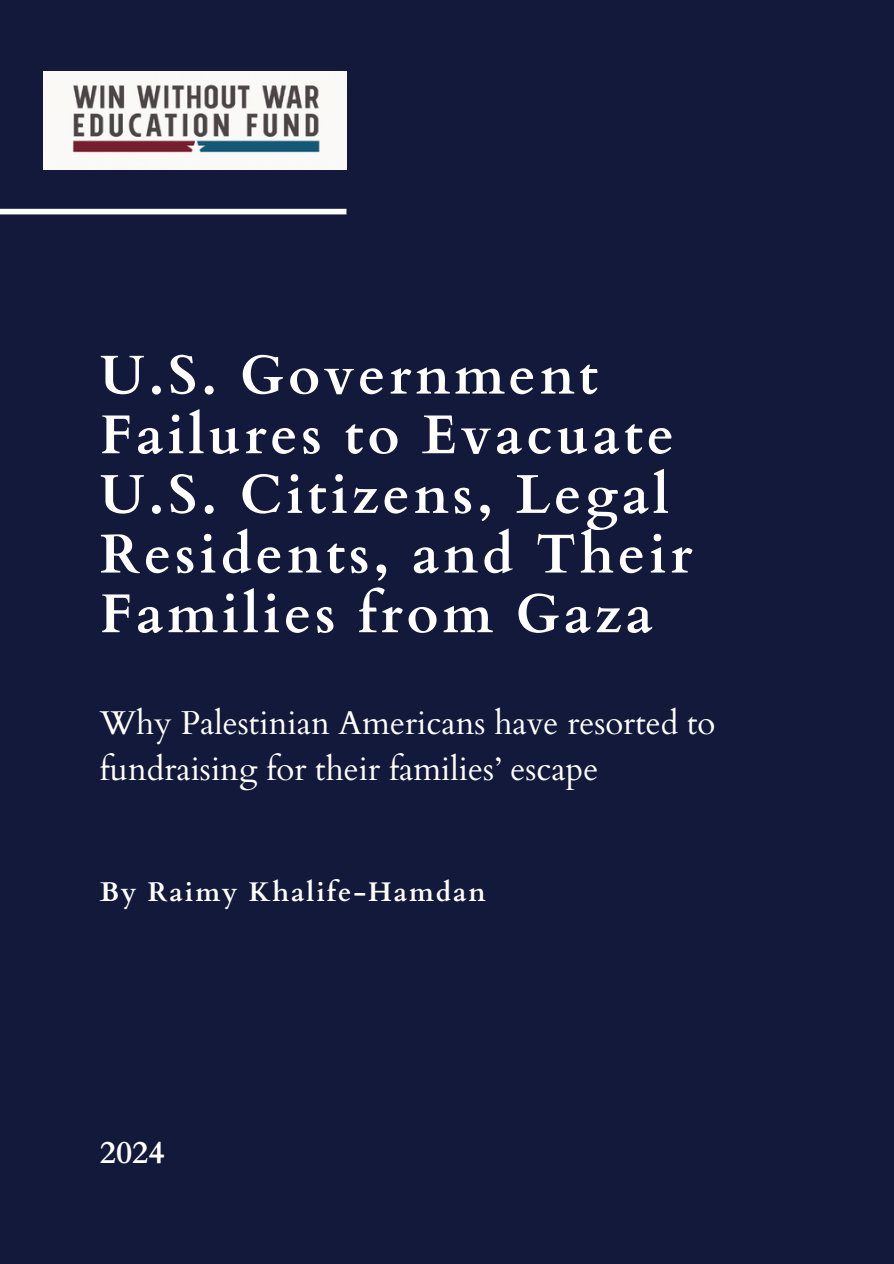
<style>
.page{position:relative;width:894px;height:1264px;background:#fff}
.page>*{position:absolute;margin:0;border:0;box-sizing:border-box;transform-origin:0 0}
.t1{font:700 54.75px/59.7px "Cardo";letter-spacing:.07em;color:#fff}
.t2{font:33px/46.2px "Cardo";color:#fff}
.t3{font:700 31.65px "Cardo";color:#fff}
.t4{font:700 27px "Cardo";letter-spacing:.07em;color:#fff}
</style>
<div class="page">
<div style="left:0;top:0;width:893px;height:1263px;background:#12193b"></div>
<div style="left:0;top:209px;width:346px;height:5px;background:#fff"></div>
<img style="left:43px;top:72px;width:303px;height:98px">
<h1 class="t1" style="left:100px;top:346px;width:594px">U.S. Government<br>Failures to Evacuate<br>U.S. Citizens, Legal<br>Residents, and Their<br>Families from Gaza</h1>
<p class="t2" style="left:100px;top:700px;width:617px">Why Palestinian Americans have resorted to fundraising for their families’ escape</p>
<h2 class="t4" style="left:100px;top:874px;width:387px">By Raimy Khalife-Hamdan</h2>
<h3 class="t3" style="left:100px;top:1132px;width:66px">2024</h3>
</div>
